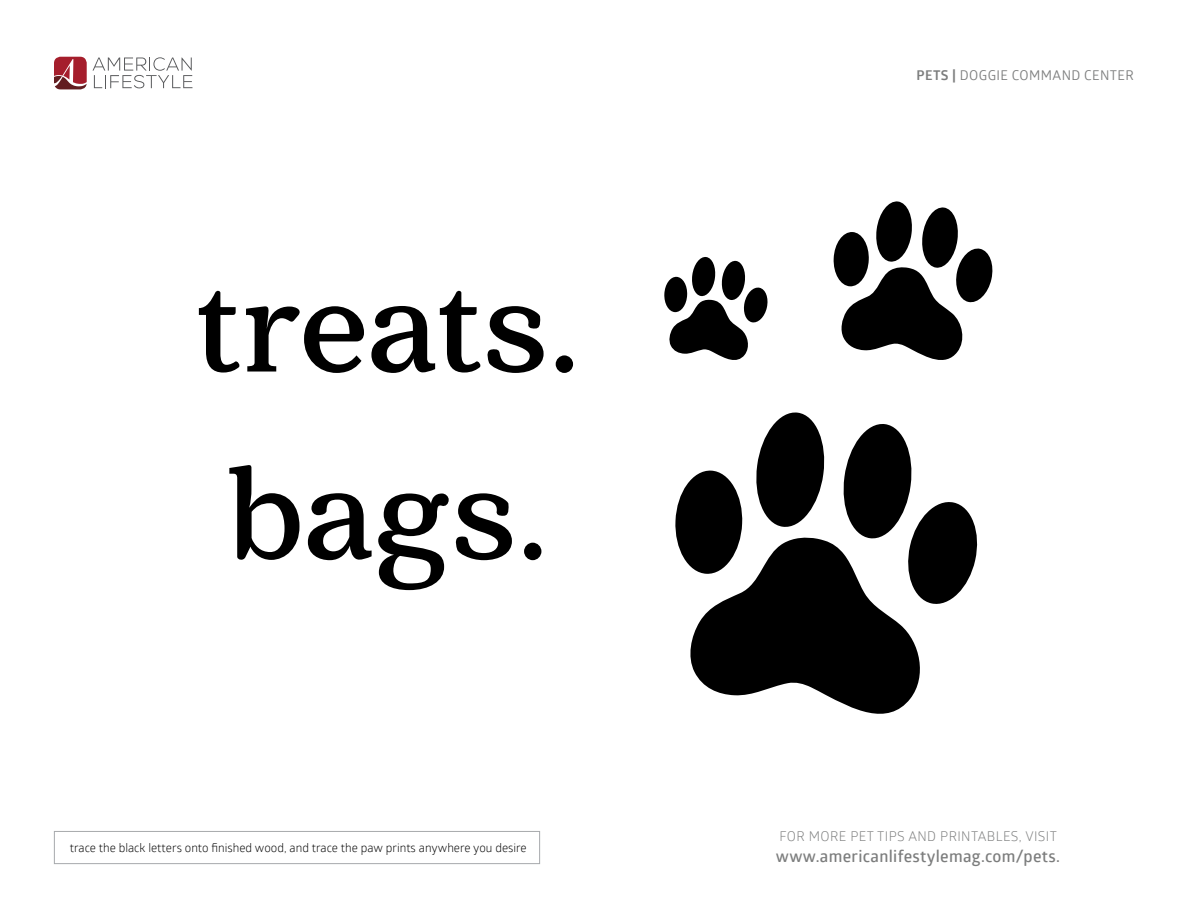
<style>
.page{position:relative;width:1188px;height:918px;background:#fff}
.page>*{position:absolute;margin:0;border:0;box-sizing:border-box;transform-origin:0 0}
.t1{font:700 142.5px/187.2px "Quincy CF";color:#000}
.t2{font:600 16.5px "Glober";letter-spacing:.02em;color:#7c7d7d}
.t3{font:13.5px "Glober";letter-spacing:.03em;color:#7c7d7d}
.t4{font:13.5px "Glober";letter-spacing:.03em;color:#7c7d7d}
.t5{font:12px "Glober";color:#000}
.s1{font-weight:700}
</style>
<div class="page">
<div style="left:54px;top:831px;width:486px;height:33px;border:1px solid #a7a9ac"></div>
<svg style="left:833px;top:201px;width:160px;height:159px"></svg>
<svg style="left:690px;top:537px;width:230px;height:177px;fill:#000"></svg>
<svg style="left:756px;top:412px;width:69px;height:115px"></svg>
<svg style="left:675px;top:470px;width:68px;height:105px"></svg>
<svg style="left:840px;top:424px;width:138px;height:183px"></svg>
<svg style="left:664px;top:277px;width:24px;height:35px"></svg>
<svg style="left:668px;top:257px;width:100px;height:103px"></svg>
<svg style="left:54px;top:57px;width:33px;height:33px"></svg>
<svg style="left:93px;top:57px;width:99px;height:31px"></svg>
<h1 class="t1" style="left:196px;top:236px;width:387px">treats. bags.</h1>
<p class="t5" style="left:70px;top:839px;width:459px">trace the black letters onto finished wood, and trace the paw prints anywhere you desire</p>
<p class="t4" style="left:917px;top:66px;width:219px"><span class="s1">PETS |</span> DOGGIE COMMAND CENTER</p>
<p class="t3" style="left:779px;top:827px;width:279px">FOR MORE PET TIPS AND PRINTABLES, VISIT</p>
<h2 class="t2" style="left:776px;top:845px;width:286px">www.americanlifestylemag.com/pets.</h2>
</div>
